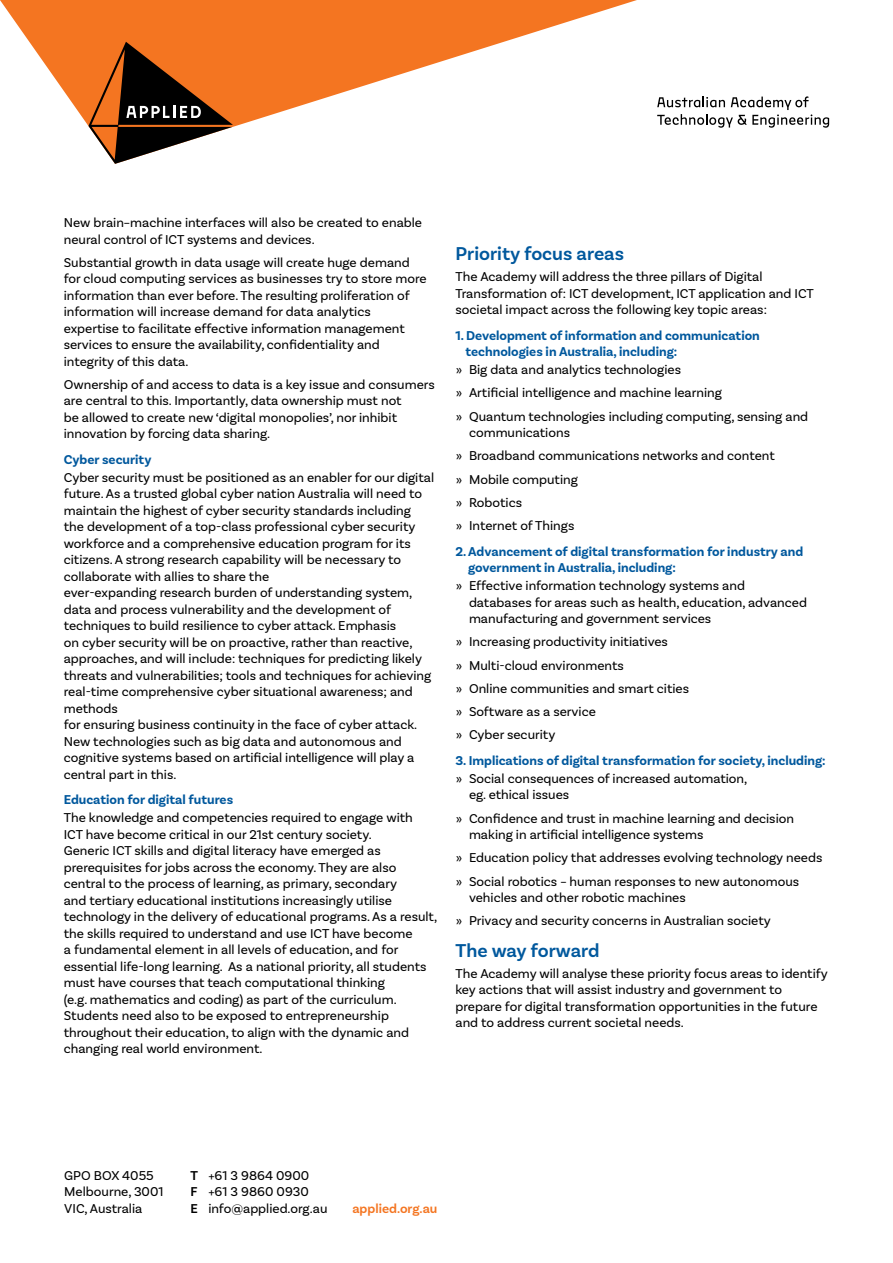
<style>
.page{position:relative;width:893px;height:1263px;background:#fff}
.page>*{position:absolute;margin:0;border:0;box-sizing:border-box;transform-origin:0 0}
.t1{font:600 19.5px "Basic Sans";color:#00589d}
.t2{font:13.5px/16.5px "Basic Sans";color:#000}
.t3{font:700 13.5px/16.5px "Basic Sans";color:#00589d}
.t4{font:600 13.5px "Basic Sans";color:#f47521}
.s1{font-family:"Calibri"}
.s2{font-family:"Calibri";font-weight:400;color:#000}
.s3{font-weight:400;color:#000}
.s4{font-weight:600}
</style>
<div class="page">
<svg style="left:678px;top:96px;width:151px;height:32px"></svg>
<svg style="left:0;top:0;width:678px;height:127px;fill:#f47521"></svg>
<svg style="left:88px;top:42px;width:145px;height:122px"></svg>
<p class="t2" style="left:64px;top:214px;width:360px">New brain–machine interfaces will also be created to enable neural control of ICT systems and devices.</p>
<p class="t2" style="left:64px;top:254px;width:364px">Substantial growth in data usage will create huge demand for cloud computing services as businesses try to store more information than ever before. The resulting proliferation of information will increase demand for data analytics expertise to facilitate effective information management services to ensure the availability, confidentiality and integrity of this data.</p>
<p class="t2" style="left:64px;top:376px;width:373px">Ownership of and access to data is a key issue and consumers are central to this. Importantly, data ownership must not<br>be allowed to create new ‘digital monopolies’, nor inhibit innovation by forcing data sharing.</p>
<p class="t3" style="left:64px;top:451px;width:89px">Cyber security</p>
<p class="t2" style="left:64px;top:469px;width:372px">Cyber security must be positioned as an enabler for our digital future. As a trusted global cyber nation Australia will need to maintain the highest of cyber security standards including the development of a top-class professional cyber security workforce and a comprehensive education program for its citizens. A strong research capability will be necessary to collaborate with allies to share the<br>ever-expanding research burden of understanding system, data and process vulnerability and the development of techniques to build resilience to cyber attack. Emphasis<br>on cyber security will be on proactive, rather than reactive, approaches, and will include: techniques for predicting likely threats and vulnerabilities; tools and techniques for achieving real-time comprehensive cyber situational awareness; and methods<br>for ensuring business continuity in the face of cyber attack.<br>New technologies such as big data and autonomous and cognitive systems based on artificial intelligence will play a central part in this.</p>
<p class="t3" style="left:64px;top:792px;width:171px">Education for digital futures</p>
<p class="t2" style="left:64px;top:810px;width:375px">The knowledge and competencies required to engage with<br>ICT have become critical in our 21st century society.<br>Generic ICT skills and digital literacy have emerged as prerequisites for jobs across the economy. They are also central to the process of learning, as primary, secondary<br>and tertiary educational institutions increasingly utilise technology in the delivery of educational programs. As a result, the skills required to understand and use ICT have become<br>a fundamental element in all levels of education, and for essential life-long learning. As a national priority, all students must have courses that teach computational thinking<br>(e.g. mathematics and coding) as part of the curriculum.<br>Students need also to be exposed to entrepreneurship throughout their education, to align with the dynamic and changing real world environment.</p>
<h1 class="t1" style="left:455px;top:242px;width:170px">Priority focus areas</h1>
<p class="t2" style="left:455px;top:268px;width:360px">The Academy will address the three pillars of Digital<br>Transformation of: ICT development, ICT application and ICT societal impact across the following key topic areas:</p>
<p class="t3" style="left:465px;top:327px;width:296px;text-indent:-10px">1. Development of information and communication technologies in Australia, including:</p>
<p class="t2" style="left:455px;top:358px;width:354px;line-height:23.2px"><span class="s1">»</span> Big data and analytics technologies<br><span class="s1">»</span> Artificial intelligence and machine learning<br><span class="s1">»</span> Quantum technologies including computing, sensing and</p>
<p class="t2" style="left:455px;top:421px;width:321px;line-height:23.2px;text-indent:14px">communications<br><span class="s1">»</span> Broadband communications networks and content <span class="s1">»</span> Mobile computing<br><span class="s1">»</span> Robotics<br><span class="s1">»</span> Internet of Things</p>
<p class="t3" style="left:468px;top:543px;width:337px;text-indent:-13px">2. Advancement of digital transformation for industry and government in Australia, including:</p>
<p class="t2" style="left:469px;top:577px;width:340px;text-indent:-14px"><span class="s1">»</span> Effective information technology systems and databases for areas such as health, education, advanced manufacturing and government services</p>
<p class="t2" style="left:455px;top:630px;width:235px;line-height:23.2px"><span class="s1">»</span> Increasing productivity initiatives<br><span class="s1">»</span> Multi-cloud environments<br><span class="s1">»</span> Online communities and smart cities <span class="s1">»</span> Software as a service<br><span class="s1">»</span> Cyber security</p>
<p class="t3" style="left:455px;top:752px;width:372px;line-height:18px">3. Implications of digital transformation for society, including: <span class="s2">»</span> <span class="s3">Social consequences of increased automation,</span></p>
<p class="t2" style="left:455px;top:783px;width:340px;line-height:23.2px;text-indent:14px">eg. ethical issues<br><span class="s1">»</span> Confidence and trust in machine learning and decision</p>
<p class="t2" style="left:455px;top:823px;width:368px;line-height:23.2px;text-indent:14px">making in artificial intelligence systems<br><span class="s1">»</span> Education policy that addresses evolving technology needs <span class="s1">»</span> Social robotics – human responses to new autonomous</p>
<p class="t2" style="left:455px;top:886px;width:317px;line-height:23.2px;text-indent:14px">vehicles and other robotic machines<br><span class="s1">»</span> Privacy and security concerns in Australian society</p>
<h1 class="t1" style="left:455px;top:938px;width:146px">The way forward</h1>
<p class="t2" style="left:455px;top:965px;width:374px">The Academy will analyse these priority focus areas to identify key actions that will assist industry and government to prepare for digital transformation opportunities in the future and to address current societal needs.</p>
<p class="t2" style="left:64px;top:1167px;width:101px">GPO BOX 4055<br>Melbourne, 3001<br>VIC, Australia</p>
<p class="t2" style="left:190px;top:1167px;width:139px"><span class="s4">T</span> +61 3 9864 0900<br><span class="s4">F</span> +61 3 9860 0930<br><span class="s4">E</span> info@applied.org.au</p>
<p class="t4" style="left:352px;top:1200px;width:87px">applied.org.au</p>
</div>
